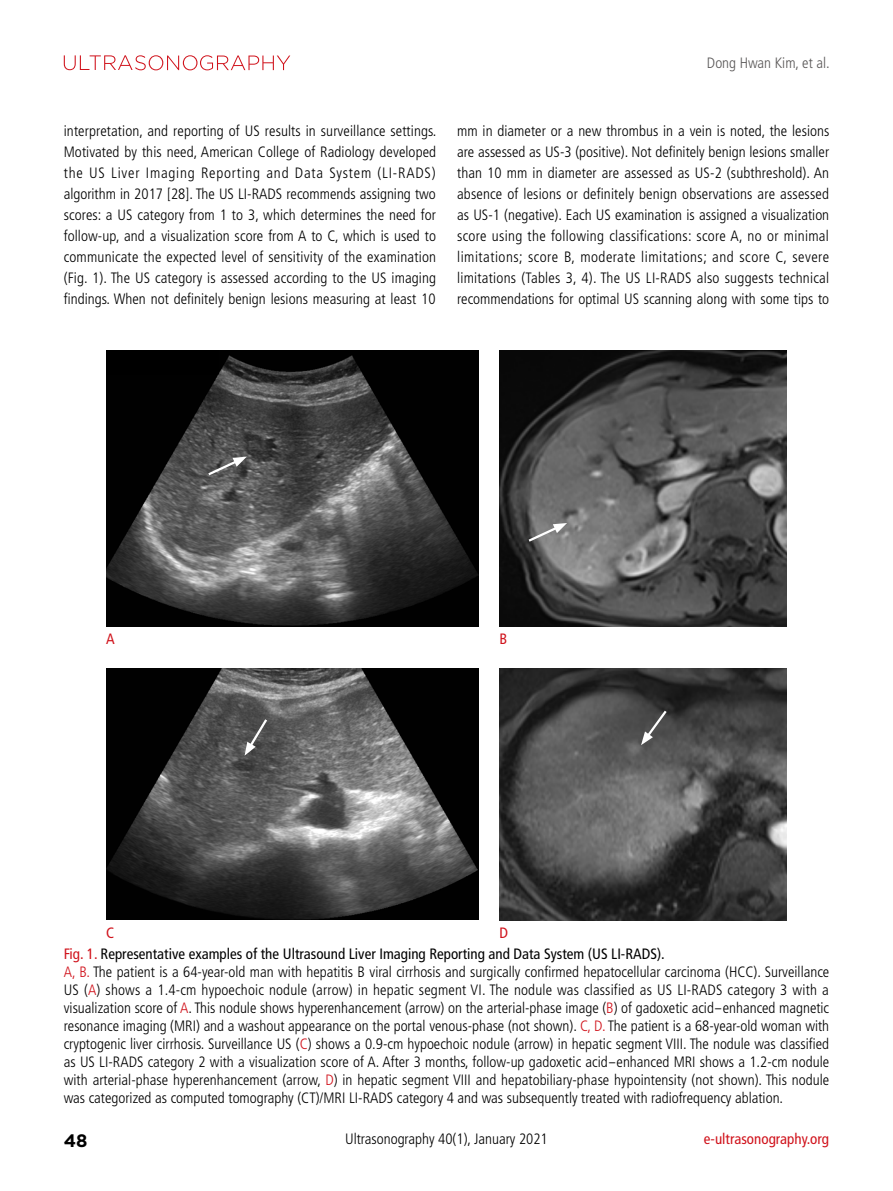
<style>
.page{position:relative;width:893px;height:1191px;background:#fff}
.page>*{position:absolute;margin:0;border:0;box-sizing:border-box;transform-origin:0 0}
.t1{font:700 18px "Gotham";color:#000}
.t2{font:300 condensed 15px/21px "Frutiger LT Std";color:#000;text-align:justify}
.t3{font:condensed 15px/21.5px "Frutiger LT Std";color:#000}
.t4{font:condensed 15px "Frutiger LT Std";color:#d0121b}
.t5{font:300 condensed 15px "Frutiger LT Std";color:#595757}
.s1{color:#d0121b}
</style>
<div class="page">
<svg style="left:64px;top:55px;width:226px;height:15px"></svg>
<img style="left:106px;top:350px;width:372px;height:277px">
<img style="left:500px;top:350px;width:287px;height:277px">
<svg style="left:206px;top:456px;width:41px;height:21px"></svg>
<svg style="left:526px;top:523px;width:41px;height:20px"></svg>
<img style="left:106px;top:669px;width:372px;height:250px">
<img style="left:500px;top:669px;width:287px;height:251px">
<svg style="left:245px;top:716px;width:24px;height:39px"></svg>
<svg style="left:641px;top:708px;width:28px;height:37px"></svg>
<p class="t2" style="left:64px;top:120px;width:374px">interpretation, and reporting of US results in surveillance settings.<br>Motivated by this need, American College of Radiology developed the US Liver Imaging Reporting and Data System (LI-RADS) algorithm in 2017 [28]. The US LI-RADS recommends assigning two scores: a US category from 1 to 3, which determines the need for follow-up, and a visualization score from A to C, which is used to communicate the expected level of sensitivity of the examination (Fig. 1). The US category is assessed according to the US imaging findings. When not definitely benign lesions measuring at least 10</p>
<p class="t5" style="left:707px;top:54px;width:124px">Dong Hwan Kim, et al.</p>
<p class="t2" style="left:457px;top:120px;width:374px">mm in diameter or a new thrombus in a vein is noted, the lesions are assessed as US-3 (positive). Not definitely benign lesions smaller than 10 mm in diameter are assessed as US-2 (subthreshold). An absence of lesions or definitely benign observations are assessed as US-1 (negative). Each US examination is assigned a visualization score using the following classifications: score A, no or minimal limitations; score B, moderate limitations; and score C, severe limitations (Tables 3, 4). The US LI-RADS also suggests technical recommendations for optimal US scanning along with some tips to</p>
<p class="t4" style="left:106px;top:630px;width:10px">A</p>
<p class="t4" style="left:500px;top:630px;width:9px">B</p>
<p class="t4" style="left:106px;top:924px;width:10px">C</p>
<p class="t3" style="left:64px;top:922px;width:603px;text-indent:436px"><span class="s1">D<br>Fig. 1.</span> Representative examples of the Ultrasound Liver Imaging Reporting and Data System (US LI-RADS).</p>
<p class="t2" style="left:64px;top:963px;width:767px;line-height:18px"><span class="s1">A, B.</span> The patient is a 64-year-old man with hepatitis B viral cirrhosis and surgically confirmed hepatocellular carcinoma (HCC). Surveillance US (<span class="s1">A</span>) shows a 1.4-cm hypoechoic nodule (arrow) in hepatic segment VI. The nodule was classified as US LI-RADS category 3 with a visualization score of <span class="s1">A</span>. This nodule shows hyperenhancement (arrow) on the arterial-phase image (<span class="s1">B</span>) of gadoxetic acid-enhanced magnetic resonance imaging (MRI) and a washout appearance on the portal venous-phase (not shown). <span class="s1">C, D.</span> The patient is a 68-year-old woman with cryptogenic liver cirrhosis. Surveillance US (<span class="s1">C</span>) shows a 0.9-cm hypoechoic nodule (arrow) in hepatic segment VIII. The nodule was classified as US LI-RADS category 2 with a visualization score of A. After 3 months, follow-up gadoxetic acid-enhanced MRI shows a 1.2-cm nodule with arterial-phase hyperenhancement (arrow, <span class="s1">D</span>) in hepatic segment VIII and hepatobiliary-phase hypointensity (not shown). This nodule was categorized as computed tomography (CT)/MRI LI-RADS category 4 and was subsequently treated with radiofrequency ablation.</p>
<p class="t1" style="left:64px;top:1130px;width:25px">48</p>
<p class="t2" style="left:345px;top:1128px;width:204px">Ultrasonography 40(1), January 2021</p>
<p class="t4" style="left:704px;top:1130px;width:127px">e-ultrasonography.org</p>
</div>
